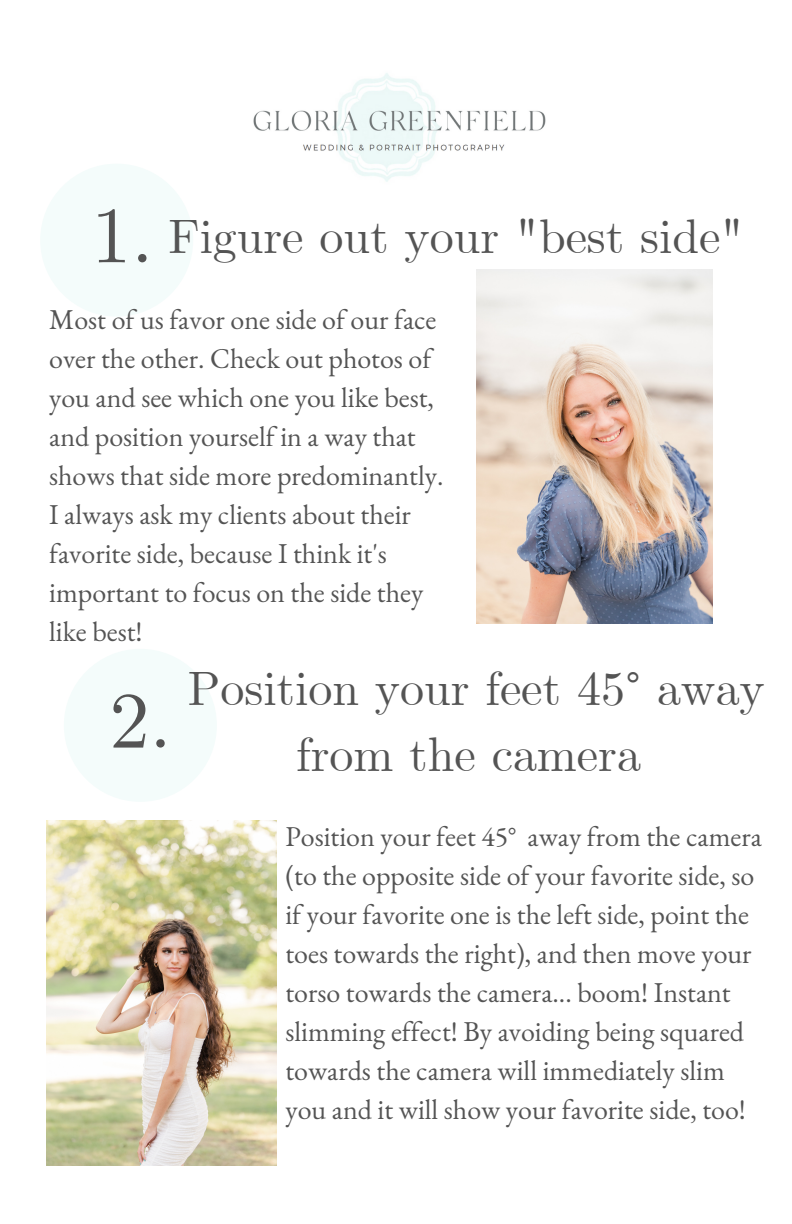
<style>
.page{position:relative;width:792px;height:1224px;background:#fff}
.page>*{position:absolute;margin:0;border:0;box-sizing:border-box;transform-origin:0 0}
.t1{font:80px "CMU Serif";color:#545454}
.t2{font:48px/66px "CMU Serif";color:#545454;text-align:center}
.t3{font:28px/39px "EB Garamond";color:#545454}
.s1{font-size:80px}
</style>
<div class="page">
<img style="left:253px;top:73px;width:293px;height:109px">
<div style="left:40px;top:164px;width:153px;height:153px;background:#f4fcfb;border-radius:50%"></div>
<img style="left:477px;top:269px;width:235px;height:354px">
<div style="left:64px;top:649px;width:153px;height:153px;background:#f4fcfb;border-radius:50%"></div>
<img style="left:47px;top:820px;width:229px;height:345px">
<p class="t2" style="left:91px;top:207px;width:654px"><span class="s1">1.</span> Figure out your "best side"</p>
<p class="t3" style="left:49px;top:300px;width:396px">Most of us favor one side of our face over the other. Check out photos of you and see which one you like best, and position yourself in a way that shows that side more predominantly.<br>I always ask my clients about their favorite side, because I think it's important to focus on the side they like best!</p>
<p class="t1" style="left:109px;top:673px;width:64px">2.</p>
<p class="t2" style="left:188px;top:659px;width:578px">Position your feet 45° away from the camera</p>
<p class="t3" style="left:285px;top:816px;width:478px">Position your feet 45° away from the camera (to the opposite side of your favorite side, so if your favorite one is the left side, point the toes towards the right), and then move your torso towards the camera... boom! Instant slimming effect! By avoiding being squared towards the camera will immediately slim you and it will show your favorite side, too!</p>
</div>
